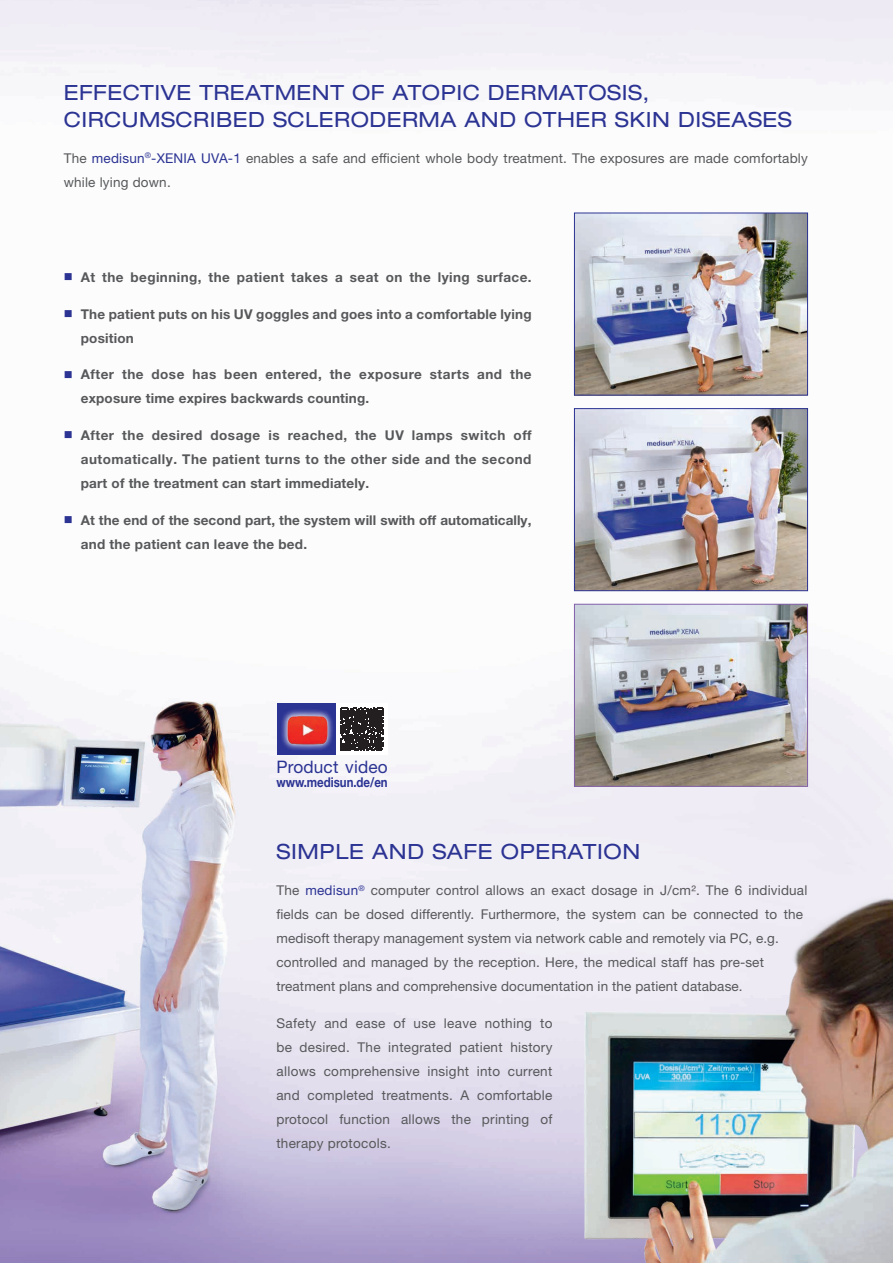
<style>
.page{position:relative;width:893px;height:1263px;background:#fff}
.page>*{position:absolute;margin:0;border:0;box-sizing:border-box;transform-origin:0 0}
.t1{font:expanded 21px/27px "Helvetica Neue LT Pro";letter-spacing:.025em;color:#2b3393}
.t2{font:17.25px "Helvetica Neue LT Pro";letter-spacing:.01em;color:#2b3393}
.t3{font:13.5px/24px "Helvetica Neue LT Std";letter-spacing:.01em;color:#57585a}
.t4{font:700 13.5px/24px "Helvetica Neue LT Pro";letter-spacing:.015em;color:#57585a}
.t5{font:700 13.5px/24px "Helvetica Neue LT Pro";letter-spacing:.035em;color:#57585a}
.t6{font:700 13.5px "Helvetica Neue LT Pro";color:#2b3393;scale:.85 1}
.s1{color:#2b3393}
</style>
<div class="page">
<img style="left:0;top:0;width:893px;height:1263px">
<img style="left:576px;top:215px;width:230px;height:178px">
<div style="left:574px;top:213px;width:234px;height:182px;border:1px solid #2b3393"></div>
<img style="left:576px;top:410px;width:230px;height:179px">
<div style="left:574px;top:408px;width:234px;height:183px;border:1px solid #2b3393"></div>
<img style="left:576px;top:606px;width:230px;height:179px">
<div style="left:574px;top:604px;width:234px;height:183px;border:1px solid #8361aa"></div>
<img style="left:568px;top:893px;width:325px;height:370px">
<div style="left:277px;top:704px;width:60px;height:51px;background:#2b3393"></div>
<div style="left:280px;top:708px;width:54px;height:43px;background:#fff;opacity:.75"></div>
<img style="left:286px;top:714px;width:42px;height:31px">
<div style="left:337px;top:704px;width:51px;height:51px;background:#fff"></div>
<svg style="left:341px;top:708px;width:43px;height:43px;background:#363233"></svg>
<h1 class="t1" style="left:64px;top:79px;width:730px">EFFECTIVE TREATMENT OF ATOPIC DERMATOSIS,<br>CIRCUMSCRIBED SCLERODERMA AND OTHER SKIN DISEASES</h1>
<p class="t3" style="left:64px;top:146px;width:746px">The <span class="s1">medisun</span><sup>®</sup><span class="s1">-XENIA UVA-1</span> enables a safe and efficient whole body treatment. The exposures are made comfortably while lying down.</p>
<p class="t4" style="left:64px;top:265px;width:469px"><span class="s1">■</span> At the beginning, the patient takes a seat on the lying surface.</p>
<p class="t4" style="left:81px;top:301px;width:452px;text-indent:-17px"><span class="s1">■</span> The patient puts on his UV goggles and goes into a comfortable lying position</p>
<p class="t5" style="left:81px;top:362px;width:452px;text-indent:-17px"><span class="s1">■</span> After the dose has been entered, the exposure starts and the exposure time expires backwards counting.</p>
<p class="t4" style="left:81px;top:423px;width:452px;text-align:justify;text-indent:-17px"><span class="s1">■</span> After the desired dosage is reached, the UV lamps switch off automatically. The patient turns to the other side and the second part of the treatment can start immediately.</p>
<p class="t4" style="left:81px;top:508px;width:452px;text-indent:-17px"><span class="s1">■</span> At the end of the second part, the system will swith off automatically, and the patient can leave the bed.</p>
<p class="t2" style="left:276px;top:756px;width:113px">Product video</p>
<p class="t6" style="left:276px;top:774px;width:133px">www.medisun.de/en</p>
<h1 class="t1" style="left:276px;top:838px;width:366px">SIMPLE AND SAFE OPERATION</h1>
<p class="t3" style="left:276px;top:878px;width:532px">The <span class="s1">medisun</span><sup>®</sup> computer control allows an exact dosage in J/cm². The 6 individual fields can be dosed differently. Furthermore, the system can be connected to the medisoft therapy management system via network cable and remotely via PC, e.g. controlled and managed by the reception. Here, the medical staff has pre-set treatment plans and comprehensive documentation in the patient database.</p>
<p class="t3" style="left:276px;top:1011px;width:278px;text-align:justify">Safety and ease of use leave nothing to be desired. The integrated patient history allows comprehensive insight into current and completed treatments. A comfortable protocol function allows the printing of therapy protocols.</p>
</div>
